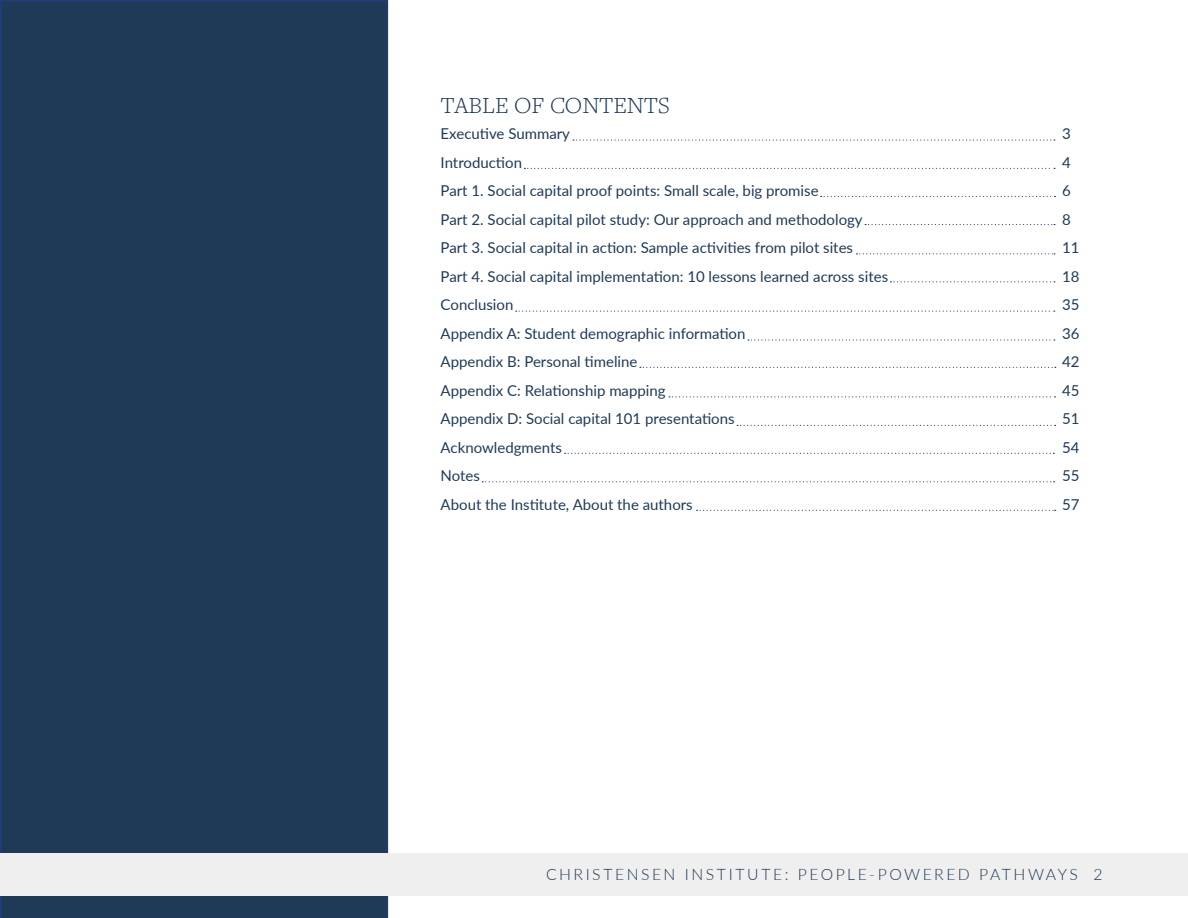
<style>
.page{position:relative;width:1188px;height:918px;background:#fff}
.page>*{position:absolute;margin:0;border:0;box-sizing:border-box;transform-origin:0 0}
.t1{font:300 24px "Freight Text Pro";color:#203a56}
.t2{font:300 15.75px "Lato";letter-spacing:.16em;color:#203a56}
.t3{font:15px/28.5px "Lato";color:#203a56}
</style>
<div class="page">
<svg style="left:573px;top:140px;width:482px;height:1px"></svg>
<svg style="left:890px;top:281px;width:165px;height:1px"></svg>
<svg style="left:516px;top:311px;width:539px;height:1px"></svg>
<svg style="left:748px;top:339px;width:307px;height:2px"></svg>
<svg style="left:865px;top:224px;width:190px;height:1px"></svg>
<svg style="left:856px;top:253px;width:199px;height:1px"></svg>
<svg style="left:821px;top:196px;width:235px;height:1px"></svg>
<svg style="left:524px;top:168px;width:531px;height:1px"></svg>
<div style="left:0;top:0;width:388px;height:918px;background:#1f3a56"></div>
<svg style="left:640px;top:367px;width:416px;height:1px"></svg>
<svg style="left:669px;top:396px;width:387px;height:1px"></svg>
<svg style="left:737px;top:425px;width:319px;height:1px"></svg>
<svg style="left:565px;top:453px;width:489px;height:1px"></svg>
<svg style="left:482px;top:481px;width:573px;height:1px"></svg>
<svg style="left:697px;top:510px;width:359px;height:1px"></svg>
<div style="left:0;top:853px;width:1188px;height:43px;background:#efeff0"></div>
<h1 class="t1" style="left:441px;top:89px;width:230px">TABLE OF CONTENTS</h1>
<p class="t3" style="left:441px;top:119px;width:449px">Executive Summary<br>Introduction<br>Part 1. Social capital proof points: Small scale, big promise<br>Part 2. Social capital pilot study: Our approach and methodology Part 3. Social capital in action: Sample activities from pilot sites<br>Part 4. Social capital implementation: 10 lessons learned across sites Conclusion<br>Appendix A: Student demographic information<br>Appendix B: Personal timeline<br>Appendix C: Relationship mapping<br>Appendix D: Social capital 101 presentations<br>Acknowledgments<br>Notes<br>About the Institute, About the authors</p>
<p class="t3" style="left:1062px;top:119px;width:19px">3<br>4<br>6<br>8<br>11<br>18<br>35<br>36<br>42<br>45<br>51<br>54<br>55<br>57</p>
<p class="t2" style="left:546px;top:864px;width:558px">CHRISTENSEN INSTITUTE: PEOPLE-POWERED PATHWAYS 2</p>
</div>
